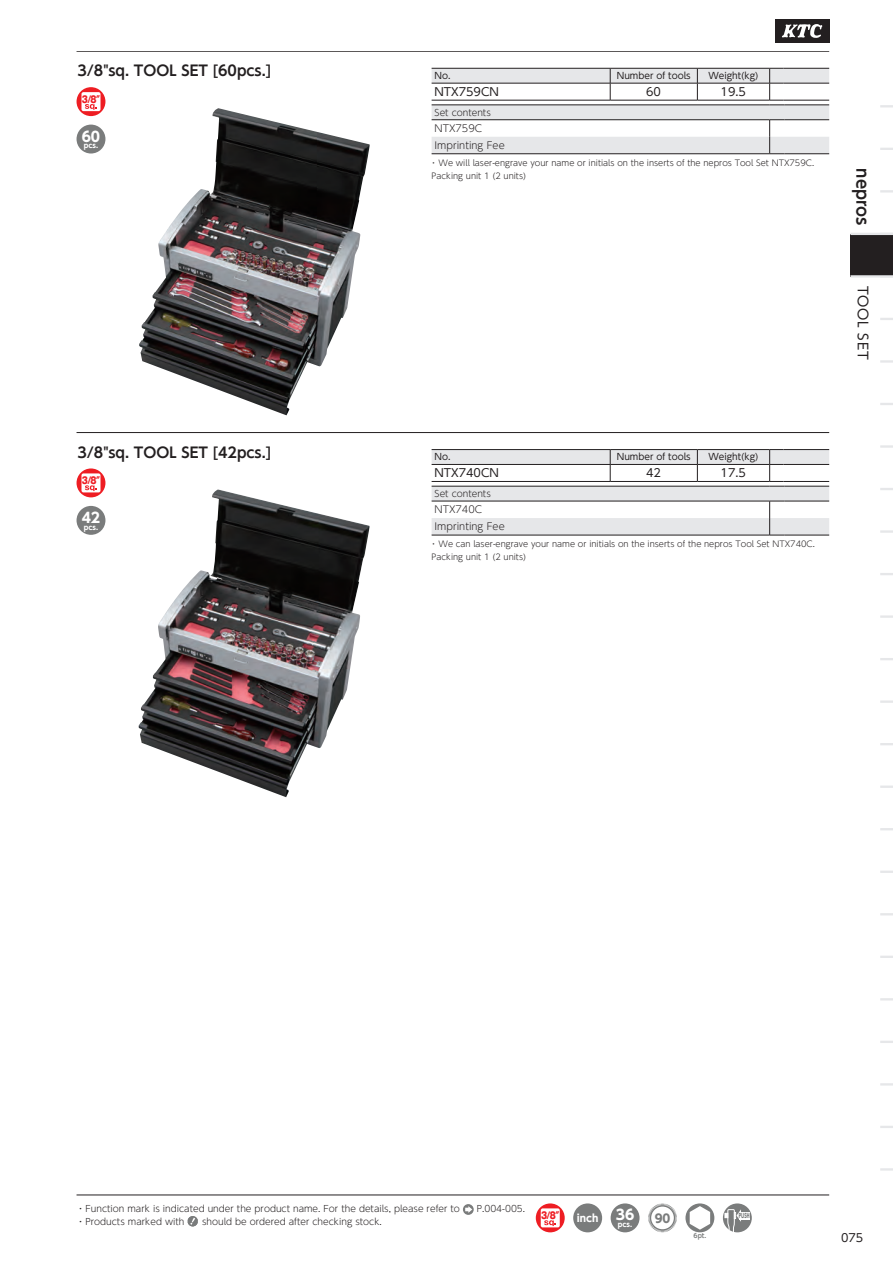
<style>
.page{position:relative;width:893px;height:1263px;background:#fff}
.page>*{position:absolute;margin:0;border:0;box-sizing:border-box;transform-origin:0 0}
.t1{font:700 16.5px "UD Shin Go Pro De";color:#231f20}
.t2{font:700 14.4px "UD Shin Go Pro De";color:#231f20}
.t3{font:700 13.95px "UD Shin Go Pro";color:#fff}
.t4{font:13.5px "UD Shin Go Pro";letter-spacing:.05em;color:#231f20}
.t5{font:700 11.85px "UD Shin Go Pro";color:#7a7c7c}
.t6{font:11.25px "UD Shin Go Pro";color:#231f20}
.t7{font:700 10.2px "UD Shin Go Pro";color:#fff}
.t8{font:300 9.75px/17px "UD Shin Go Pro";color:#231f20}
.t9{font:800 9.45px "Gothic MB101 Pro";color:#ee1d23;scale:.85 1}
.t10{font:300 9px "UD Shin Go Pro";color:#231f20}
.t11{font:9px "UD Shin Go Pro";color:#231f20}
.t12{font:300 8.25px/13.5px "UD Shin Go Pro";color:#231f20}
.t13{font:700 7.05px "UD Shin Go Pro";color:#fff}
.t14{font:800 6.3px "UD Shin Go Pro";color:#7a7c7c;scale:.62 1}
.t15{font:700 6.3px "UD Shin Go Pro De";color:#7a7c7c}
</style>
<div class="page">
<svg style="left:880px;top:105px;width:13px;height:2px"></svg>
<svg style="left:880px;top:148px;width:13px;height:2px"></svg>
<svg style="left:880px;top:190px;width:13px;height:3px"></svg>
<svg style="left:880px;top:318px;width:13px;height:2px"></svg>
<svg style="left:880px;top:360px;width:13px;height:3px"></svg>
<svg style="left:880px;top:403px;width:13px;height:2px"></svg>
<svg style="left:880px;top:445px;width:13px;height:3px"></svg>
<svg style="left:880px;top:488px;width:13px;height:2px"></svg>
<svg style="left:880px;top:530px;width:13px;height:3px"></svg>
<svg style="left:880px;top:573px;width:13px;height:2px"></svg>
<svg style="left:880px;top:615px;width:13px;height:3px"></svg>
<svg style="left:880px;top:658px;width:13px;height:2px"></svg>
<svg style="left:880px;top:700px;width:13px;height:3px"></svg>
<svg style="left:880px;top:743px;width:13px;height:2px"></svg>
<svg style="left:880px;top:785px;width:13px;height:3px"></svg>
<svg style="left:880px;top:828px;width:13px;height:2px"></svg>
<svg style="left:880px;top:871px;width:13px;height:2px"></svg>
<svg style="left:880px;top:913px;width:13px;height:2px"></svg>
<svg style="left:880px;top:956px;width:13px;height:2px"></svg>
<svg style="left:880px;top:998px;width:13px;height:2px"></svg>
<svg style="left:880px;top:1041px;width:13px;height:2px"></svg>
<svg style="left:880px;top:1083px;width:13px;height:2px"></svg>
<svg style="left:880px;top:1126px;width:13px;height:2px"></svg>
<svg style="left:880px;top:1168px;width:13px;height:2px"></svg>
<div style="left:850px;top:234px;width:43px;height:42px;background:#231f20"></div>
<hr style="left:850px;top:275px;width:43px;height:3px;background:#e6e7e9">
<hr style="left:850px;top:233px;width:43px;height:2px;background:#e6e7e9">
<div style="left:77px;top:125px;width:28px;height:28px;background:#7a7c7c;border-radius:50%"></div>
<svg style="left:77px;top:87px;width:28px;height:29px"></svg>
<div style="left:81px;top:92px;width:19px;height:19px;background:#fff;border-radius:2px"></div>
<svg style="left:85px;top:104px;width:12px;height:6px"></svg>
<svg style="left:432px;top:68px;width:397px;height:86px"></svg>
<hr style="left:784px;top:119px;width:45px;height:1px;background:#231f20">
<img style="left:139px;top:108px;width:231px;height:307px">
<hr style="left:77px;top:51px;width:752px;height:1px;background:#231f20">
<img style="left:139px;top:489px;width:231px;height:308px">
<div style="left:77px;top:506px;width:28px;height:29px;background:#7a7c7c;border-radius:50%"></div>
<svg style="left:77px;top:468px;width:28px;height:29px"></svg>
<div style="left:81px;top:473px;width:19px;height:19px;background:#fff;border-radius:2px"></div>
<svg style="left:85px;top:485px;width:12px;height:6px"></svg>
<svg style="left:432px;top:449px;width:397px;height:87px"></svg>
<hr style="left:784px;top:501px;width:45px;height:1px;background:#231f20">
<hr style="left:77px;top:432px;width:752px;height:1px;background:#231f20">
<div style="left:775px;top:19px;width:54px;height:24px;background:#231f20"></div>
<svg style="left:782px;top:24px;width:40px;height:14px"></svg>
<hr style="left:77px;top:1195px;width:752px;height:1px;background:#231f20">
<svg style="left:723px;top:1203px;width:29px;height:29px"></svg>
<div style="left:739px;top:1211px;width:11px;height:8px;background:#fff"></div>
<svg style="left:725px;top:1209px;width:16px;height:23px"></svg>
<svg style="left:648px;top:1203px;width:29px;height:29px"></svg>
<div style="left:651px;top:1206px;width:23px;height:23px;background:#fff;border-radius:50%"></div>
<svg style="left:536px;top:1210px;width:29px;height:22px"></svg>
<svg style="left:536px;top:1203px;width:29px;height:29px"></svg>
<div style="left:541px;top:1208px;width:19px;height:19px;background:#fff;border-radius:2px"></div>
<svg style="left:544px;top:1220px;width:12px;height:6px"></svg>
<div style="left:573px;top:1203px;width:29px;height:29px;background:#7a7c7c;border-radius:50%"></div>
<svg style="left:685px;top:1203px;width:29px;height:29px"></svg>
<svg style="left:690px;top:1206px;width:20px;height:24px"></svg>
<svg style="left:611px;top:1206px;width:28px;height:26px"></svg>
<div style="left:611px;top:1203px;width:28px;height:29px;background:#7a7c7c;border-radius:50%"></div>
<div style="left:463px;top:1204px;width:11px;height:11px;background:#7a7c7c;border-radius:50%"></div>
<svg style="left:465px;top:1206px;width:7px;height:7px"></svg>
<svg style="left:188px;top:1216px;width:10px;height:10px"></svg>
<h2 class="t2" style="left:77px;top:59px;width:195px">3/8"sq. TOOL SET [60pcs.]</h2>
<p class="t9" style="left:82px;top:91px;width:28px">3/8〞</p>
<h3 class="t3" style="left:82px;top:125px;width:20px">60</h3>
<p class="t13" style="left:84px;top:140px;width:16px">pcs.</p>
<h2 class="t2" style="left:77px;top:441px;width:195px">3/8"sq. TOOL SET [42pcs.]</h2>
<p class="t9" style="left:82px;top:472px;width:28px">3/8〞</p>
<h3 class="t3" style="left:82px;top:506px;width:20px">42</h3>
<p class="t13" style="left:84px;top:521px;width:16px">pcs.</p>
<p class="t11" style="left:435px;top:68px;width:17px">No.</p>
<p class="t11" style="left:617px;top:68px;width:75px">Number of tools</p>
<p class="t11" style="left:709px;top:68px;width:51px">Weight(kg)</p>
<h3 class="t6" style="left:435px;top:83px;width:66px">NTX759CN</h3>
<h3 class="t6" style="left:646px;top:83px;width:16px">60</h3>
<h3 class="t6" style="left:721px;top:83px;width:27px">19.5</h3>
<p class="t10" style="left:435px;top:105px;width:58px">Set contents</p>
<p class="t8" style="left:435px;top:119px;width:72px">NTX759C<br>Imprinting Fee</p>
<p class="t12" style="left:430px;top:155px;width:386px">・ We will laser-engrave your name or initials on the inserts of the nepros Tool Set NTX759C.<br>Packing unit 1 (2 units)</p>
<p class="t11" style="left:435px;top:450px;width:17px">No.</p>
<p class="t11" style="left:617px;top:450px;width:75px">Number of tools</p>
<p class="t11" style="left:709px;top:450px;width:51px">Weight(kg)</p>
<h3 class="t6" style="left:435px;top:464px;width:66px">NTX740CN</h3>
<h3 class="t6" style="left:646px;top:464px;width:16px">42</h3>
<h3 class="t6" style="left:721px;top:464px;width:27px">17.5</h3>
<p class="t10" style="left:435px;top:486px;width:58px">Set contents</p>
<p class="t8" style="left:435px;top:501px;width:72px">NTX740C<br>Imprinting Fee</p>
<p class="t12" style="left:430px;top:537px;width:387px">・ We can laser-engrave your name or initials on the inserts of the nepros Tool Set NTX740C.<br>Packing unit 1 (2 units)</p>
<h1 class="t1" style="left:876px;top:168px;width:59px;rotate:90deg">nepros</h1>
<h3 class="t4" style="left:874px;top:286px;width:75px;rotate:90deg">TOOL SET</h3>
<p class="t10" style="left:76px;top:1202px;width:385px">・ Function mark is indicated under the product name. For the details, please refer to</p>
<p class="t10" style="left:477px;top:1202px;width:50px">P.004-005.</p>
<p class="t10" style="left:76px;top:1214px;width:110px">・ Products marked with</p>
<p class="t10" style="left:202px;top:1214px;width:181px">should be ordered after checking stock.</p>
<h3 class="t3" style="left:616px;top:1204px;width:20px">36</h3>
<p class="t13" style="left:618px;top:1219px;width:16px">pcs.</p>
<p class="t9" style="left:541px;top:1207px;width:28px">3/8〞</p>
<p class="t7" style="left:577px;top:1210px;width:23px">inch</p>
<h3 class="t5" style="left:655px;top:1208px;width:17px">90</h3>
<p class="t15" style="left:693px;top:1231px;width:14px">6pt.</p>
<p class="t14" style="left:739px;top:1211px;width:19px">PUSH</p>
<h3 class="t6" style="left:841px;top:1228px;width:24px">075</h3>
</div>
